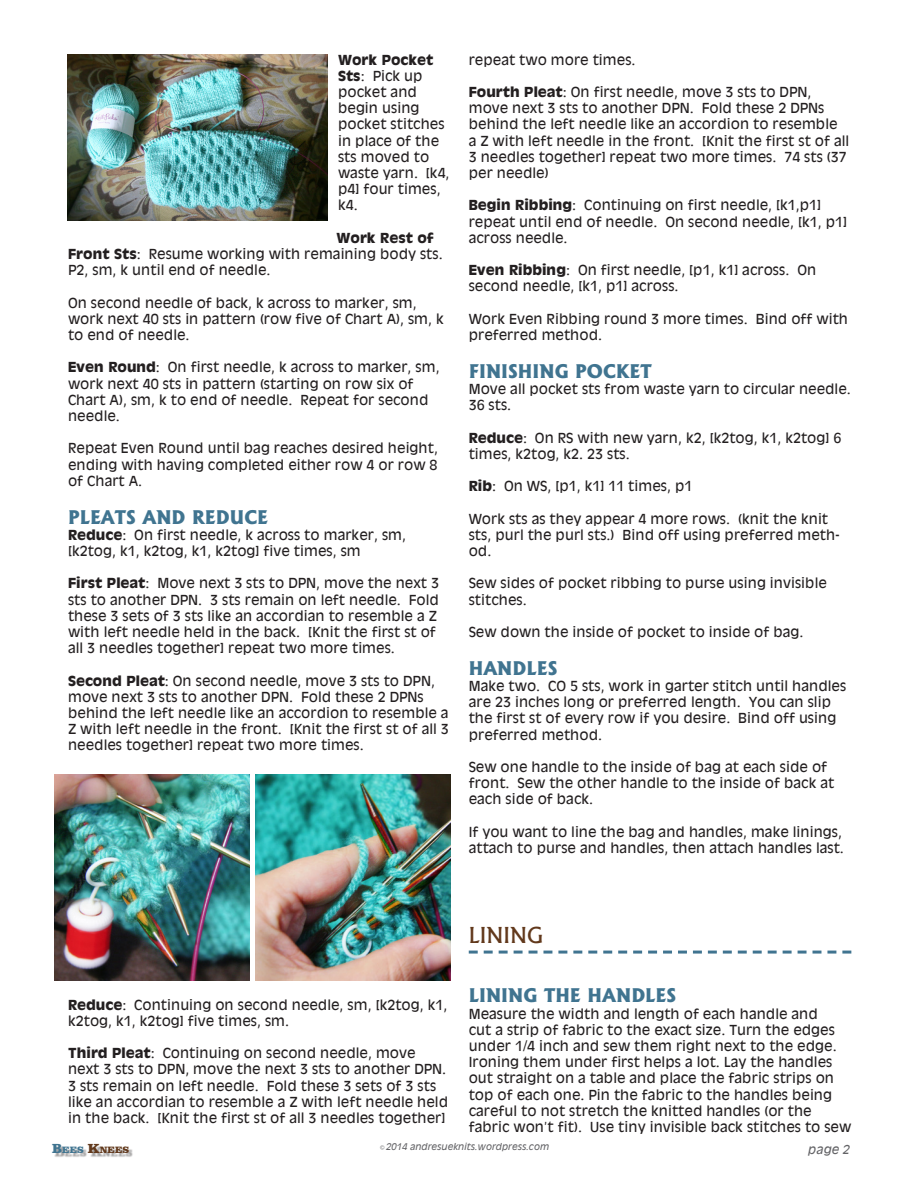
<style>
.page{position:relative;width:918px;height:1188px;background:#fff}
.page>*{position:absolute;margin:0;border:0;box-sizing:border-box;transform-origin:0 0}
.SectionHeaderUnderli{font:500 21px "Albertus";color:#62391c}
.Heading{font:800 18px "Albertus";color:#407490}
.Body{font:13.5px/16.2px "Antique Olive";color:#231f20}
.t1{font:italic 12px "Antique Olive";color:#636366}
.t2{font:900 9.45px "Clarendon BT";letter-spacing:.01em;color:#62391c}
.t3{font:italic 9px "Antique Olive";color:#636366}
.s1{font-weight:700}
.s2{font-size:13.5px;color:#407490}
.s3{color:#407490}
.s4{font-size:13.5px}
</style>
<div class="page">
<div style="left:54px;top:1146px;width:79px;height:11px;background:#231f20;opacity:.43"></div>
<svg style="left:469px;top:951px;width:382px;height:3px"></svg>
<img style="left:54px;top:775px;width:196px;height:205px">
<img style="left:255px;top:774px;width:196px;height:207px">
<img style="left:68px;top:54px;width:260px;height:166px">
<p class="Body" style="left:338px;top:51px;width:113px"><span class="s1">Work Pocket<br>Sts</span>: Pick up pocket and begin using pocket stitches in place of the sts moved to waste yarn. [k4, p4] four times, k4.</p>
<p class="Body" style="left:68px;top:230px;width:376px;text-indent:268px"><span class="s1">Work Rest of<br>Front Sts</span>: Resume working with remaining body sts.<br>P2, sm, k until end of needle.</p>
<p class="Body" style="left:68px;top:294px;width:377px">On second needle of back, k across to marker, sm, work next 40 sts in pattern (row five of Chart A), sm, k to end of needle.</p>
<p class="Body" style="left:68px;top:359px;width:373px"><span class="s1">Even Round</span>: On first needle, k across to marker, sm, work next 40 sts in pattern (starting on row six of Chart A), sm, k to end of needle. Repeat for second needle.</p>
<p class="Body" style="left:68px;top:440px;width:371px;text-align:justify">Repeat Even Round until bag reaches desired height, ending with having completed either row 4 or row 8 of Chart A.</p>
<p class="Heading" style="left:68px;top:505px;width:202px">PLEATS AND REDUCE</p>
<p class="Body" style="left:68px;top:527px;width:340px"><span class="s1">Reduce</span>: On first needle, k across to marker, sm, [k2tog, k1, k2tog, k1, k2tog] five times, sm</p>
<p class="Body" style="left:68px;top:575px;width:372px"><span class="s1">First Pleat</span>: Move next 3 sts to DPN, move the next 3 sts to another DPN. 3 sts remain on left needle. Fold these 3 sets of 3 sts like an accordian to resemble a Z with left needle held in the back. [Knit the first st of all 3 needles together] repeat two more times.</p>
<p class="Body" style="left:68px;top:672px;width:382px"><span class="s1">Second Pleat</span>: On second needle, move 3 sts to DPN, move next 3 sts to another DPN. Fold these 2 DPNs behind the left needle like an accordion to resemble a Z with left needle in the front. [Knit the first st of all 3 needles together] repeat two more times.</p>
<p class="Body" style="left:469px;top:51px;width:168px">repeat two more times.</p>
<p class="Body" style="left:469px;top:84px;width:382px"><span class="s1">Fourth Pleat</span>: On first needle, move 3 sts to DPN, move next 3 sts to another DPN. Fold these 2 DPNs behind the left needle like an accordion to resemble<br>a Z with left needle in the front. [Knit the first st of all 3 needles together] repeat two more times. 74 sts (37 per needle)</p>
<p class="Body" style="left:469px;top:197px;width:380px"><span class="s1">Begin Ribbing</span>: Continuing on first needle, [k1,p1] repeat until end of needle. On second needle, [k1, p1] across needle.</p>
<p class="Body" style="left:469px;top:262px;width:349px"><span class="s1">Even Ribbing</span>: On first needle, [p1, k1] across. On second needle, [k1, p1] across.</p>
<p class="Body" style="left:469px;top:311px;width:381px">Work Even Ribbing round 3 more times. Bind off with preferred method.</p>
<p class="Heading" style="left:469px;top:359px;width:184px">FINISHING POCKET</p>
<p class="Body" style="left:469px;top:381px;width:384px">Move all pocket sts from waste yarn to circular needle.<br>36 sts.</p>
<p class="Body" style="left:469px;top:429px;width:374px"><span class="s1">Reduce</span>: On RS with new yarn, k2, [k2tog, k1, k2tog] 6 times, k2tog, k2. 23 sts.</p>
<p class="Body" style="left:469px;top:478px;width:225px"><span class="s1">Rib</span>: On WS, [p1, k1] 11 times, p1</p>
<p class="Body" style="left:469px;top:510px;width:372px">Work sts as they appear 4 more rows. (knit the knit sts, purl the purl sts.) Bind off using preferred meth&shy;od.</p>
<p class="Body" style="left:469px;top:575px;width:360px">Sew sides of pocket ribbing to purse using invisible stitches.</p>
<p class="Body" style="left:469px;top:624px;width:336px">Sew down the inside of pocket to inside of bag.</p>
<p class="Heading" style="left:469px;top:656px;width:90px">HANDLES</p>
<p class="Body" style="left:469px;top:678px;width:379px">Make two. CO 5 sts, work in garter stitch until handles are 23 inches long or preferred length. You can slip the first st of every row if you desire. Bind off using preferred method.</p>
<p class="Body" style="left:469px;top:759px;width:367px">Sew one handle to the inside of bag at each side of front. Sew the other handle to the inside of back at each side of back.</p>
<p class="Body" style="left:469px;top:824px;width:377px">If you want to line the bag and handles, make linings, attach to purse and handles, then attach handles last.</p>
<p class="Body" style="left:68px;top:996px;width:381px"><span class="s1">Reduce</span>: Continuing on second needle, sm, [k2tog, k1, k2tog, k1, k2tog] five times, sm.</p>
<p class="Body" style="left:68px;top:1045px;width:382px"><span class="s1">Third Pleat</span>: Continuing on second needle, move next 3 sts to DPN, move the next 3 sts to another DPN.<br>3 sts remain on left needle. Fold these 3 sets of 3 sts like an accordian to resemble a Z with left needle held in the back. [Knit the first st of all 3 needles together]</p>
<p class="SectionHeaderUnderli" style="left:469px;top:922px;width:76px">LINING</p>
<p class="Heading" style="left:469px;top:984px;width:209px">LINING THE HANDLES</p>
<p class="Body" style="left:469px;top:1005px;width:384px">Measure the width and length of each handle and<br>cut a strip of fabric to the exact size. Turn the edges under 1/4 inch and sew them right next to the edge.<br>Ironing them under first helps a lot. Lay the handles out straight on a table and place the fabric strips on top of each one. Pin the fabric to the handles being careful to not stretch the knitted handles (or the fabric won’t fit). Use tiny invisible back stitches to sew</p>
<p class="t2" style="left:52px;top:1144px;width:78px"><span class="s2">B</span><span class="s3">EES</span> <span class="s4">K</span>NEES</p>
<p class="t3" style="left:379px;top:1141px;width:172px">© 2014 andresueknits.wordpress.com</p>
<p class="t1" style="left:808px;top:1142px;width:43px">page 2</p>
</div>
